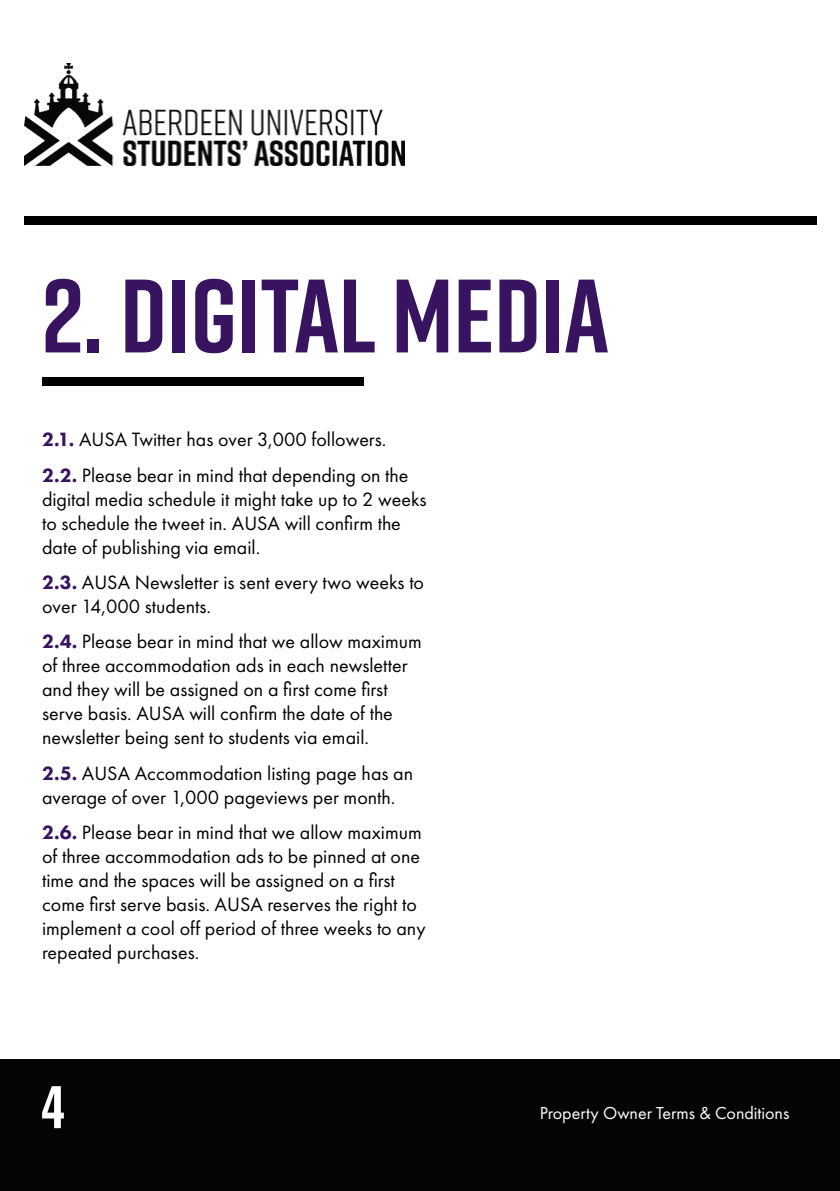
<style>
.page{position:relative;width:840px;height:1191px;background:#fff}
.page>*{position:absolute;margin:0;border:0;box-sizing:border-box;transform-origin:0 0}
.t1{font:700 104px "Rift";color:#381460}
.t2{font:700 60px "Rift";color:#fff}
.t3{font:20px/24px "Futura PT";color:#000}
.t4{font:18px "Futura PT";color:#fff}
.s1{font-weight:800;color:#381460}
</style>
<div class="page">
<div style="left:25px;top:216px;width:791px;height:9px;background:#000"></div>
<img style="left:25px;top:63px;width:379px;height:102px">
<div style="left:0;top:1059px;width:839px;height:132px;background:#040406"></div>
<div style="left:42px;top:377px;width:321px;height:9px;background:#000"></div>
<h1 class="t1" style="left:42px;top:241px;width:567px">2. DIGITAL MEDIA</h1>
<p class="t3" style="left:42px;top:422px;width:367px;line-height:35.4px"><span class="s1">2.1.</span> AUSA Twitter has over 3,000 followers.<br><span class="s1">2.2.</span> Please bear in mind that depending on the</p>
<p class="t3" style="left:42px;top:487px;width:386px">digital media schedule it might take up to 2 weeks to schedule the tweet in. AUSA will confirm the date of publishing via email.</p>
<p class="t3" style="left:42px;top:570px;width:383px"><span class="s1">2.3.</span> AUSA Newsletter is sent every two weeks to over 14,000 students.</p>
<p class="t3" style="left:42px;top:629px;width:381px"><span class="s1">2.4.</span> Please bear in mind that we allow maximum of three accommodation ads in each newsletter and they will be assigned on a first come first serve basis. AUSA will confirm the date of the newsletter being sent to students via email.</p>
<p class="t3" style="left:42px;top:761px;width:372px"><span class="s1">2.5.</span> AUSA Accommodation listing page has an average of over 1,000 pageviews per month.</p>
<p class="t3" style="left:42px;top:820px;width:385px"><span class="s1">2.6.</span> Please bear in mind that we allow maximum of three accommodation ads to be pinned at one time and the spaces will be assigned on a first come first serve basis. AUSA reserves the right to implement a cool off period of three weeks to any repeated purchases.</p>
<h2 class="t2" style="left:42px;top:1064px;width:24px">4</h2>
<p class="t4" style="left:539px;top:1102px;width:251px">Property Owner Terms &amp; Conditions</p>
</div>
